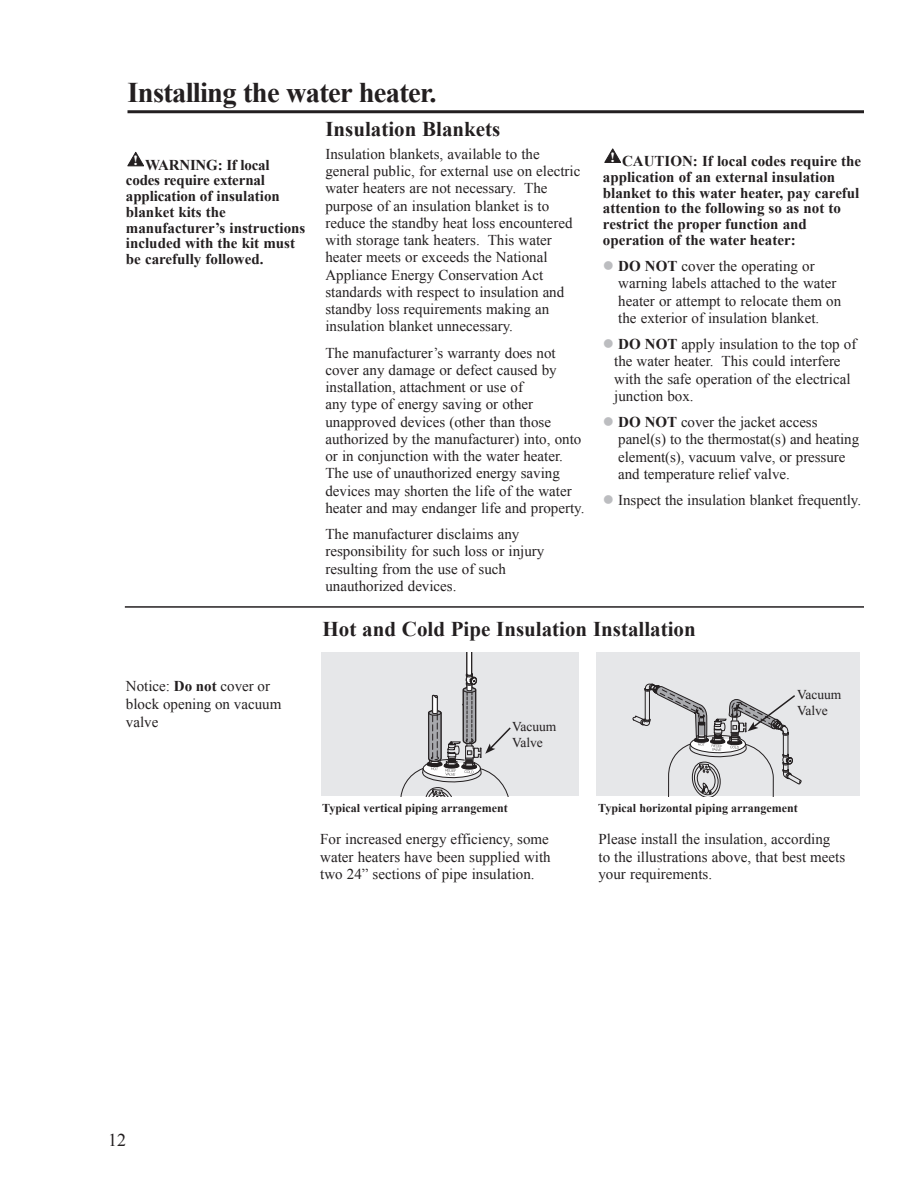
<style>
.page{position:relative;width:918px;height:1188px;background:#fff}
.page>*{position:absolute;margin:0;border:0;box-sizing:border-box;transform-origin:0 0}
.t1{font:700 28.5px "Times New Roman";letter-spacing:-.025em;color:#231f20}
.t2{font:700 21px "Times New Roman";color:#231f20}
.t3{font:18px "Times New Roman";color:#231f20}
.t4{font:15px/17.2px "Times New Roman";color:#231f20}
.t5{font:700 15px/15.8px "Times New Roman";color:#231f20}
.t6{font:13.5px/16.2px "Times New Roman";color:#231f20}
.t7{font:700 12px "Times New Roman";color:#231f20}
.s1{font-weight:700}
.s2{color:#bcbdc0}
</style>
<div class="page">
<svg style="left:604px;top:149px;width:17px;height:14px"></svg>
<svg style="left:127px;top:152px;width:17px;height:15px"></svg>
<div style="left:321px;top:652px;width:257px;height:144px;background:#e6e7e9"></div>
<div style="left:597px;top:652px;width:263px;height:144px;background:#e6e7e9"></div>
<hr style="left:125px;top:606px;width:739px;height:2px;background:#231f20">
<svg style="left:400px;top:652px;width:111px;height:145px"></svg>
<svg style="left:632px;top:684px;width:170px;height:112px"></svg>
<hr style="left:128px;top:110px;width:736px;height:3px;background:#231f20">
<h1 class="t1" style="left:128px;top:73px;width:311px">Installing the water heater.</h1>
<p class="t5" style="left:126px;top:156px;width:181px;text-indent:7px"><sup>!</sup> WARNING: If local codes require external application of insulation blanket kits the manufacturer’s instructions included with the kit must be carefully followed.</p>
<p class="t4" style="left:126px;top:677px;width:157px;line-height:18px">Notice: <span class="s1">Do not</span> cover or block opening on vacuum valve</p>
<h2 class="t2" style="left:325px;top:114px;width:176px">Insulation Blankets</h2>
<p class="t4" style="left:325px;top:145px;width:257px">Insulation blankets, available to the general public, for external use on electric water heaters are not necessary. The purpose of an insulation blanket is to reduce the standby heat loss encountered with storage tank heaters. This water heater meets or exceeds the National Appliance Energy Conservation Act standards with respect to insulation and standby loss requirements making an insulation blanket unnecessary.</p>
<p class="t4" style="left:325px;top:344px;width:261px">The manufacturer’s warranty does not cover any damage or defect caused by installation, attachment or use of<br>any type of energy saving or other unapproved devices (other than those authorized by the manufacturer) into, onto or in conjunction with the water heater.<br>The use of unauthorized energy saving devices may shorten the life of the water heater and may endanger life and property.</p>
<p class="t4" style="left:325px;top:525px;width:220px">The manufacturer disclaims any responsibility for such loss or injury resulting from the use of such unauthorized devices.</p>
<p class="t5" style="left:603px;top:153px;width:260px;text-indent:7px"><sup>!</sup> CAUTION: If local codes require the application of an external insulation blanket to this water heater, pay careful attention to the following so as not to restrict the proper function and operation of the water heater:</p>
<p class="t4" style="left:618px;top:257px;width:224px;text-indent:-15px"><span class="s2">●</span> <span class="s1">DO NOT</span> cover the operating or warning labels attached to the water heater or attempt to relocate them on the exterior of insulation blanket.</p>
<p class="t4" style="left:614px;top:335px;width:244px;text-indent:-11px"><span class="s2">●</span> <span class="s1">DO NOT</span> apply insulation to the top of the water heater. This could interfere with the safe operation of the electrical junction box.</p>
<p class="t4" style="left:618px;top:413px;width:242px;text-indent:-15px"><span class="s2">●</span> <span class="s1">DO NOT</span> cover the jacket access panel(s) to the thermostat(s) and heating element(s), vacuum valve, or pressure and temperature relief valve.</p>
<p class="t4" style="left:603px;top:491px;width:260px"><span class="s2">●</span> Inspect the insulation blanket frequently.</p>
<h2 class="t2" style="left:323px;top:614px;width:375px">Hot and Cold Pipe Insulation Installation</h2>
<p class="t6" style="left:512px;top:718px;width:46px">Vacuum<br>Valve</p>
<p class="t6" style="left:797px;top:686px;width:46px">Vacuum<br>Valve</p>
<p class="t7" style="left:322px;top:800px;width:187px">Typical vertical piping arrangement</p>
<p class="t7" style="left:598px;top:800px;width:201px">Typical horizontal piping arrangement</p>
<p class="t4" style="left:320px;top:831px;width:232px">For increased energy efficiency, some water heaters have been supplied with two 24” sections of pipe insulation.</p>
<p class="t4" style="left:598px;top:831px;width:248px">Please install the insulation, according to the illustrations above, that best meets your requirements.</p>
<p class="t3" style="left:108px;top:1128px;width:19px">12</p>
</div>
